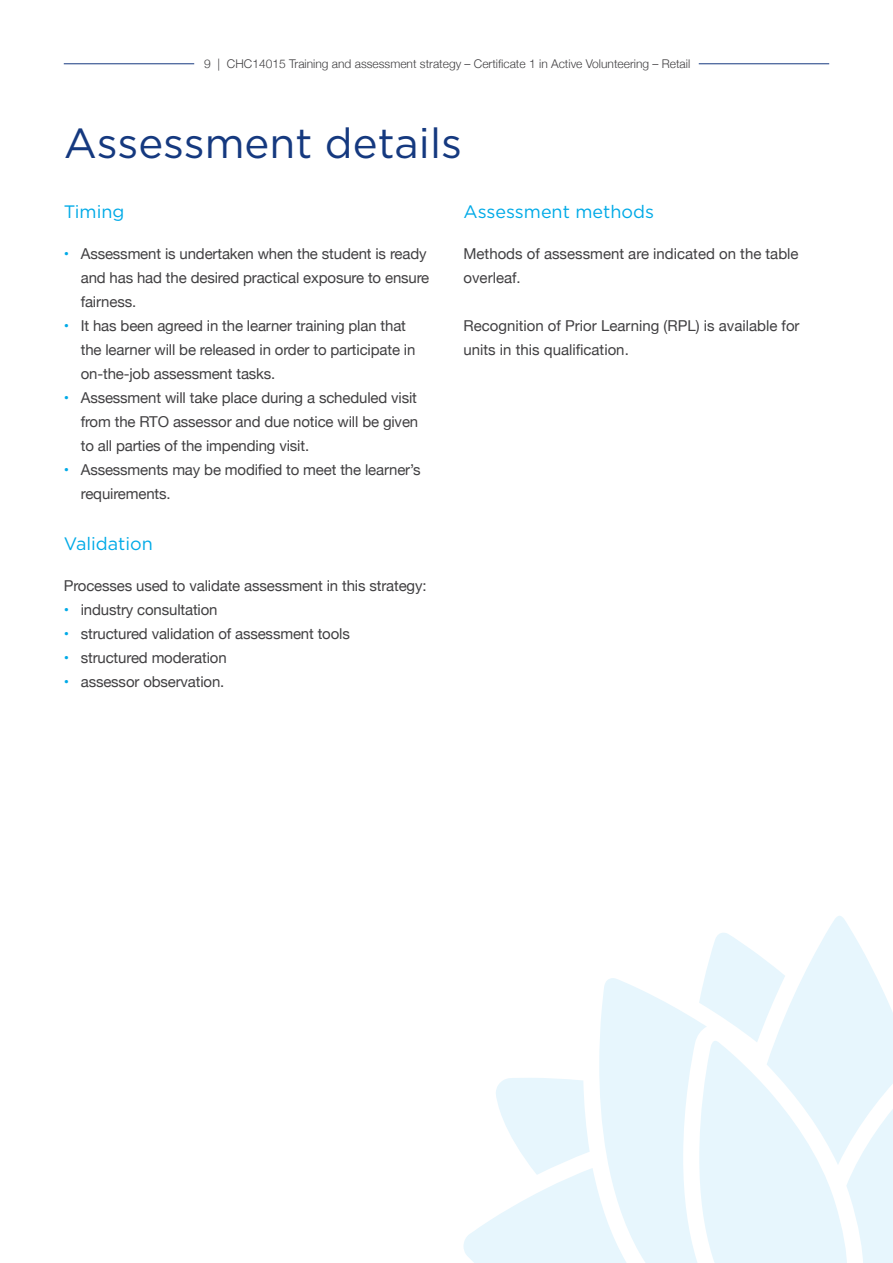
<style>
.page{position:relative;width:893px;height:1263px;background:#fff}
.page>*{position:absolute;margin:0;border:0;box-sizing:border-box;transform-origin:0 0}
.t1{font:42px "Gotham";color:#15397f}
.t2{font:18px "Gotham";color:#00aae7}
.t3{font:15px/24px "Helvetica Neue";letter-spacing:-.01em;color:#414042}
.t4{font:300 12px "Helvetica Neue";color:#414042}
.s1{color:#00aae7}
</style>
<div class="page">
<hr style="left:64px;top:64px;width:130px;height:1px;background:#15397f">
<hr style="left:699px;top:64px;width:130px;height:1px;background:#15397f">
<svg style="left:463px;top:916px;width:430px;height:347px"></svg>
<p class="t4" style="left:204px;top:54px;width:487px">9 | CHC14015 Training and assessment strategy – Certificate 1 in Active Volunteering – Retail</p>
<h1 class="t1" style="left:64px;top:116px;width:400px">Assessment details</h1>
<p class="t2" style="left:64px;top:200px;width:62px">Timing</p>
<p class="t3" style="left:81px;top:242px;width:350px;text-indent:-17px"><span class="s1">•</span> Assessment is undertaken when the student is ready and has had the desired practical exposure to ensure fairness.</p>
<p class="t3" style="left:81px;top:314px;width:336px;text-indent:-17px"><span class="s1">•</span> It has been agreed in the learner training plan that the learner will be released in order to participate in on-the-job assessment tasks.</p>
<p class="t3" style="left:81px;top:386px;width:339px;text-align:justify;text-indent:-17px"><span class="s1">•</span> Assessment will take place during a scheduled visit from the RTO assessor and due notice will be given to all parties of the impending visit.</p>
<p class="t3" style="left:81px;top:458px;width:341px;text-indent:-17px"><span class="s1">•</span> Assessments may be modified to meet the learner’s requirements.</p>
<p class="t2" style="left:64px;top:532px;width:91px">Validation</p>
<p class="t3" style="left:64px;top:574px;width:364px">Processes used to validate assessment in this strategy:</p>
<p class="t3" style="left:64px;top:598px;width:155px"><span class="s1">•</span> industry consultation</p>
<p class="t3" style="left:64px;top:622px;width:288px"><span class="s1">•</span> structured validation of assessment tools</p>
<p class="t3" style="left:64px;top:646px;width:164px"><span class="s1">•</span> structured moderation</p>
<p class="t3" style="left:64px;top:670px;width:162px"><span class="s1">•</span> assessor observation.</p>
<p class="t2" style="left:463px;top:200px;width:192px">Assessment methods</p>
<p class="t3" style="left:463px;top:242px;width:337px">Methods of assessment are indicated on the table overleaf.</p>
<p class="t3" style="left:463px;top:314px;width:338px">Recognition of Prior Learning (RPL) is available for units in this qualification.</p>
</div>
